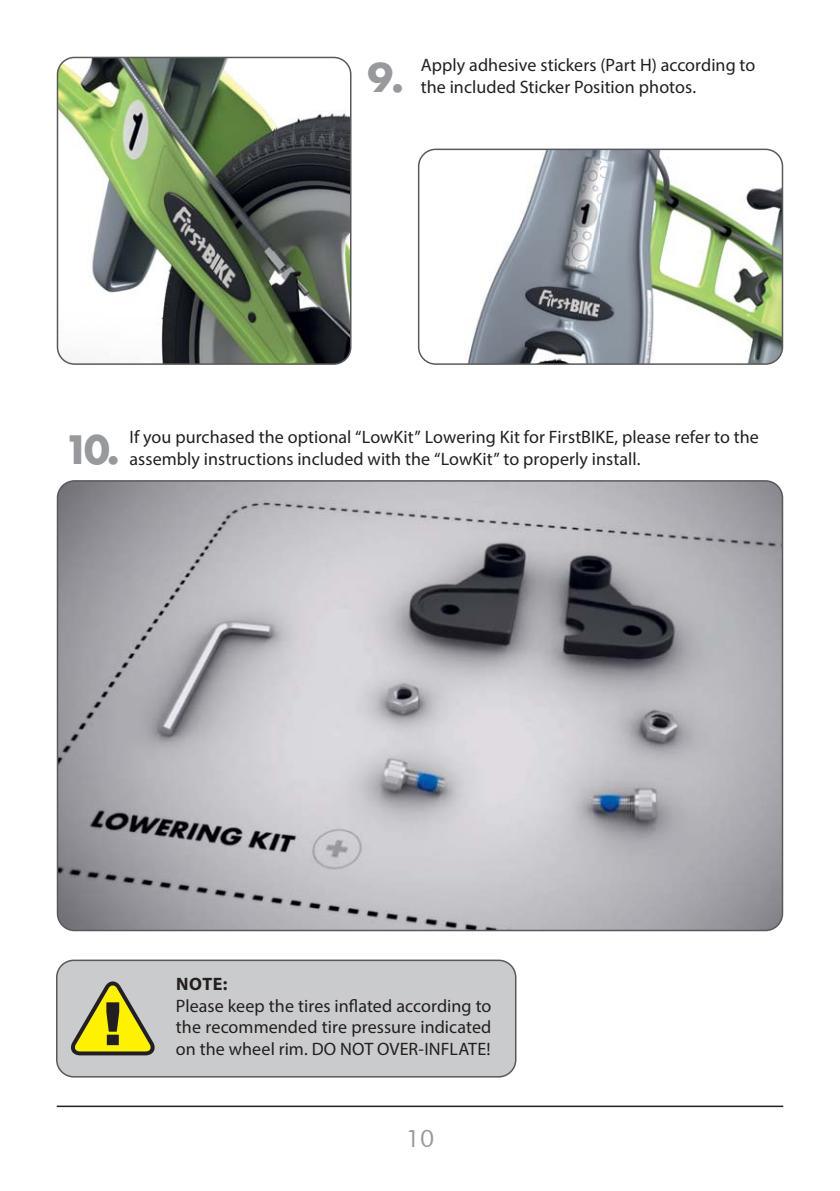
<style>
.page{position:relative;width:840px;height:1191px;background:#fff}
.page>*{position:absolute;margin:0;border:0;box-sizing:border-box;transform-origin:0 0}
.t1{font:700 43px "Futura TEE";color:#97999c}
.t2{font:24px "Futura BT";color:#97999c}
.t3{font:18px/21.6px "Myriad Pro";color:#231f20}
.t4{font:700 18px "Myriad Pro";color:#231f20}
</style>
<div class="page">
<hr style="left:57px;top:1105px;width:725px;height:2px;background:#231f20">
<img style="left:57px;top:57px;width:293px;height:307px;border-radius:17px">
<div style="left:57px;top:57px;width:294px;height:308px;border:2px solid #58595b;border-radius:17px"></div>
<img style="left:420px;top:149px;width:362px;height:215px">
<div style="left:417px;top:149px;width:365px;height:216px;border:2px solid #58595b;border-radius:17px"></div>
<img style="left:57px;top:481px;width:725px;height:449px;border-radius:17px">
<div style="left:57px;top:480px;width:725px;height:451px;border:2px solid #58595b;border-radius:17px"></div>
<div style="left:57px;top:960px;width:458px;height:116px;background:#c9cbcc;border-radius:17px"></div>
<div style="left:56px;top:959px;width:460px;height:118px;border:2px solid #58595b;border-radius:17px"></div>
<svg style="left:71px;top:981px;width:84px;height:74px"></svg>
<h1 class="t1" style="left:367px;top:60px;width:38px">9.</h1>
<p class="t3" style="left:420px;top:56px;width:336px">Apply adhesive stickers (Part H) according to the included Sticker Position photos.</p>
<h1 class="t1" style="left:64px;top:432px;width:58px">10.</h1>
<p class="t3" style="left:129px;top:428px;width:630px">If you purchased the optional “LowKit” Lowering Kit for FirstBIKE, please refer to the assembly instructions included with the “LowKit” to properly install.</p>
<p class="t4" style="left:176px;top:977px;width:53px">NOTE:</p>
<p class="t3" style="left:176px;top:996px;width:317px;text-align:justify">Please keep the tires inflated according to the recommended tire pressure indicated on the wheel rim. DO NOT OVER-INFLATE!</p>
<h2 class="t2" style="left:405px;top:1123px;width:30px">10</h2>
</div>
